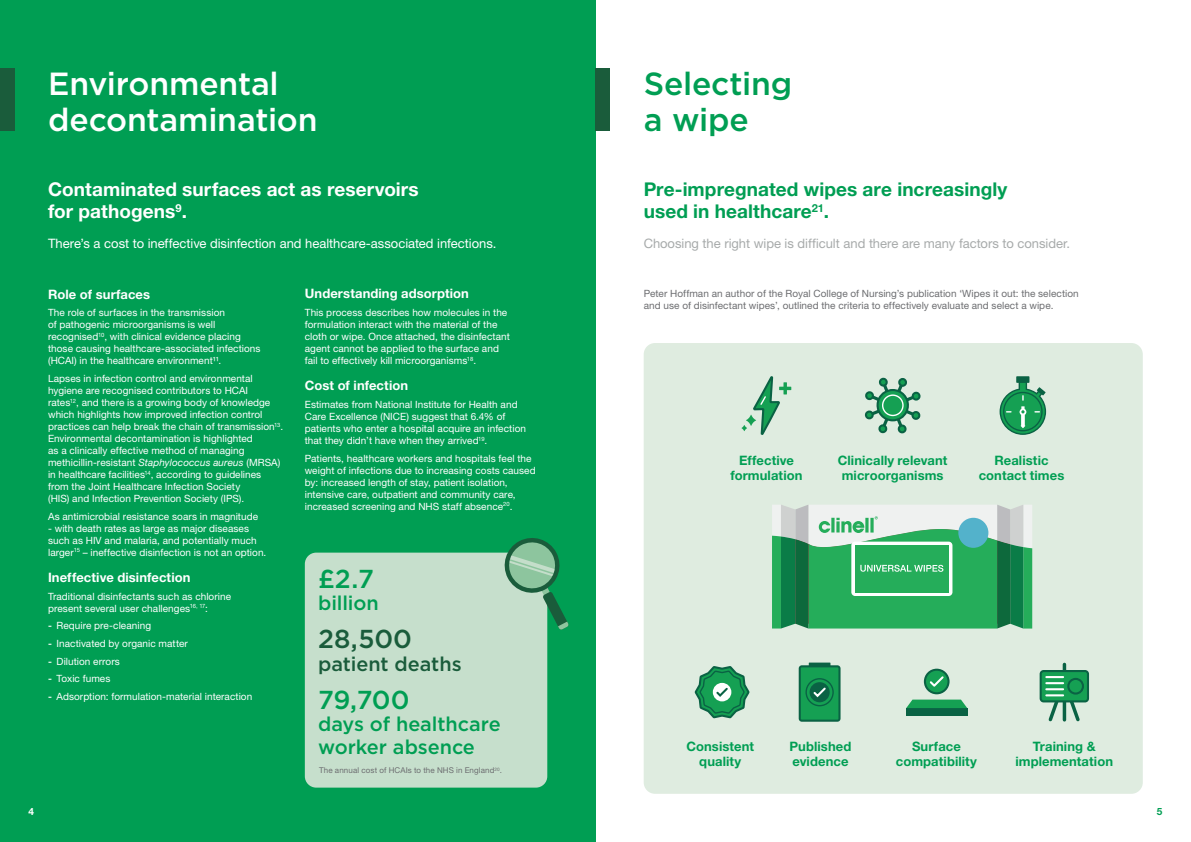
<style>
.page{position:relative;width:1191px;height:842px;background:#fff}
.page>*{position:absolute;margin:0;border:0;box-sizing:border-box;transform-origin:0 0}
.t1{font:500 32px/36px "Gotham";letter-spacing:-.005em;color:#fff}
.t2{font:500 32px/36px "Gotham";letter-spacing:-.005em;color:#009e53}
.t3{font:500 26px "Gotham";color:#009e53}
.t4{font:500 26px "Gotham";color:#1a5c3b}
.t5{font:500 19.9px/22.9px "Gotham";letter-spacing:-.005em;color:#009e53}
.t6{font:500 19.9px "Gotham";letter-spacing:-.005em;color:#1a5c3b}
.t7{font:700 19px/22px "Helvetica Neue LT Pro";letter-spacing:.005em;color:#009e53}
.t8{font:700 19px/22px "Helvetica Neue LT Pro";letter-spacing:.005em;color:#fff}
.t9{font:700 13px/15px "Helvetica Neue LT Pro";letter-spacing:.005em;color:#009e53;text-align:center}
.t10{font:700 13px "Helvetica Neue LT Pro";letter-spacing:.005em;color:#fff}
.t11{font:13px "Helvetica Neue LT Pro";letter-spacing:-.005em;color:#fff}
.t12{font:13px "Helvetica Neue LT Pro";letter-spacing:-.005em;color:#a7aaaa}
.t13{font:10px/12px "Helvetica Neue LT Pro";letter-spacing:.005em;color:#fff}
.t14{font:10px/12px "Helvetica Neue LT Pro";letter-spacing:.005em;color:#6c6d70}
.t15{font:700 10px "Helvetica Neue LT Pro";color:#009e53}
.t16{font:700 10px "Helvetica Neue LT Pro";color:#fff}
.t17{font:8px "Helvetica Neue LT Pro";letter-spacing:.01em;color:#6c6d70}
.s1{font-style:italic}
.s2{font-weight:500}
</style>
<div class="page">
<div style="left:0;top:0;width:595px;height:842px;background:#009e53"></div>
<div style="left:0;top:68px;width:14px;height:62px;background:#1a5c3b"></div>
<div style="left:595px;top:68px;width:14px;height:62px;background:#1a5c3b"></div>
<div style="left:305px;top:553px;width:242px;height:235px;background:#c6dfcc;border-radius:11px"></div>
<div style="left:643px;top:343px;width:499px;height:451px;background:#dfece0;border-radius:11px"></div>
<svg style="left:503px;top:538px;width:66px;height:92px"></svg>
<svg style="left:864px;top:378px;width:57px;height:55px"></svg>
<svg style="left:741px;top:376px;width:50px;height:59px"></svg>
<div style="left:1016px;top:376px;width:13px;height:7px;background:#0a6244"></div>
<svg style="left:999px;top:381px;width:47px;height:54px"></svg>
<svg style="left:694px;top:666px;width:55px;height:52px"></svg>
<svg style="left:798px;top:663px;width:42px;height:59px;background:#1d9056"></svg>
<svg style="left:924px;top:669px;width:25px;height:25px"></svg>
<div style="left:906px;top:708px;width:61px;height:8px;background:#0a6244"></div>
<svg style="left:906px;top:700px;width:61px;height:8px"></svg>
<svg style="left:1039px;top:662px;width:50px;height:60px"></svg>
<div style="left:1067px;top:678px;width:17px;height:17px;border:2px solid #0a6244;border-radius:50%"></div>
<svg style="left:772px;top:505px;width:260px;height:123px"></svg>
<h1 class="t1" style="left:48px;top:65px;width:271px">Environmental decontamination</h1>
<h1 class="t2" style="left:643px;top:65px;width:150px">Selecting a wipe</h1>
<h3 class="t8" style="left:48px;top:178px;width:372px">Contaminated surfaces act as reservoirs for pathogens<sup>9</sup>.</h3>
<h3 class="t7" style="left:643px;top:178px;width:365px">Pre-impregnated wipes are increasingly used in healthcare<sup>21</sup>.</h3>
<h3 class="t11" style="left:48px;top:235px;width:450px">There’s a cost to ineffective disinfection and healthcare-associated infections.</h3>
<h3 class="t12" style="left:643px;top:235px;width:428px">Choosing the right wipe is difficult and there are many factors to consider.</h3>
<h3 class="t10" style="left:48px;top:286px;width:104px">Role of surfaces</h3>
<p class="t13" style="left:48px;top:307px;width:214px">The role of surfaces in the transmission<br>of pathogenic microorganisms is well recognised<sup>10</sup>, with clinical evidence placing those causing healthcare-associated infections (HCAI) in the healthcare environment11.</p>
<p class="t13" style="left:48px;top:372px;width:237px">Lapses in infection control and environmental hygiene are recognised contributors to HCAI<br>rates<sup>12</sup>, and there is a growing body of knowledge which highlights how improved infection control practices can help break the chain of transmission<sup>13</sup>.<br>Environmental decontamination is highlighted<br>as a clinically effective method of managing methicillin-resistant <span class="s1">Staphylococcus aureus</span> (MRSA) in healthcare facilities<sup>14</sup>, according to guidelines from the Joint Healthcare Infection Society<br>(HIS) and Infection Prevention Society (IPS).</p>
<p class="t13" style="left:48px;top:510px;width:211px">As antimicrobial resistance soars in magnitude</p>
<p class="t13" style="left:48px;top:522px;width:220px">- with death rates as large as major diseases such as HIV and malaria, and potentially much larger<sup>15</sup> – ineffective disinfection is not an option.</p>
<h3 class="t10" style="left:48px;top:569px;width:144px">Ineffective disinfection</h3>
<p class="t13" style="left:48px;top:590px;width:184px">Traditional disinfectants such as chlorine present several user challenges<sup>16,</sup> <sup>17</sup>:</p>
<p class="t13" style="left:48px;top:620px;width:104px"><span class="s2">-</span> Require pre-cleaning</p>
<p class="t13" style="left:48px;top:637px;width:141px"><span class="s2">-</span> Inactivated by organic matter</p>
<p class="t13" style="left:48px;top:655px;width:73px"><span class="s2">-</span> Dilution errors</p>
<p class="t13" style="left:48px;top:673px;width:64px"><span class="s2">-</span> Toxic fumes</p>
<p class="t13" style="left:48px;top:690px;width:206px"><span class="s2">-</span> Adsorption: formulation-material interaction</p>
<p class="t16" style="left:28px;top:805px;width:7px">4</p>
<h3 class="t10" style="left:305px;top:286px;width:166px">Understanding adsorption</h3>
<p class="t13" style="left:305px;top:306px;width:207px">This process describes how molecules in the formulation interact with the material of the cloth or wipe. Once attached, the disinfectant agent cannot be applied to the surface and fail to effectively kill microorganisms<sup>18</sup>.</p>
<h3 class="t10" style="left:305px;top:378px;width:105px">Cost of infection</h3>
<p class="t13" style="left:305px;top:398px;width:223px">Estimates from National Institute for Health and Care Excellence (NICE) suggest that 6.4% of patients who enter a hospital acquire an infection that they didn’t have when they arrived<sup>19</sup>.</p>
<p class="t13" style="left:305px;top:452px;width:232px">Patients, healthcare workers and hospitals feel the weight of infections due to increasing costs caused by: increased length of stay, patient isolation, intensive care, outpatient and community care, increased screening and NHS staff absence<sup>20</sup>.</p>
<h2 class="t3" style="left:318px;top:561px;width:57px">£2.7</h2>
<h3 class="t5" style="left:318px;top:592px;width:62px">billion</h3>
<h2 class="t4" style="left:318px;top:622px;width:95px">28,500</h2>
<h3 class="t6" style="left:318px;top:651px;width:145px">patient deaths</h3>
<h2 class="t3" style="left:318px;top:682px;width:93px">79,700</h2>
<h3 class="t5" style="left:318px;top:713px;width:184px">days of healthcare worker absence</h3>
<p class="t17" style="left:319px;top:766px;width:184px">The annual cost of HCAIs to the NHS in England<sup>20</sup>.</p>
<p class="t14" style="left:643px;top:287px;width:436px">Peter Hoffman an author of the Royal College of Nursing’s publication ‘Wipes it out: the selection and use of disinfectant wipes’, outlined the criteria to effectively evaluate and select a wipe.</p>
<h3 class="t9" style="left:730px;top:452px;width:73px">Effective formulation</h3>
<h3 class="t9" style="left:838px;top:452px;width:111px;text-align:left">Clinically relevant microorganisms</h3>
<h3 class="t9" style="left:978px;top:452px;width:87px">Realistic contact times</h3>
<h3 class="t9" style="left:686px;top:739px;width:69px">Consistent quality</h3>
<h3 class="t9" style="left:789px;top:739px;width:63px;text-align:left">Published evidence</h3>
<h3 class="t9" style="left:896px;top:739px;width:83px">Surface compatibility</h3>
<h3 class="t9" style="left:1015px;top:739px;width:99px">Training &amp; implementation</h3>
<p class="t15" style="left:1157px;top:805px;width:7px">5</p>
</div>
